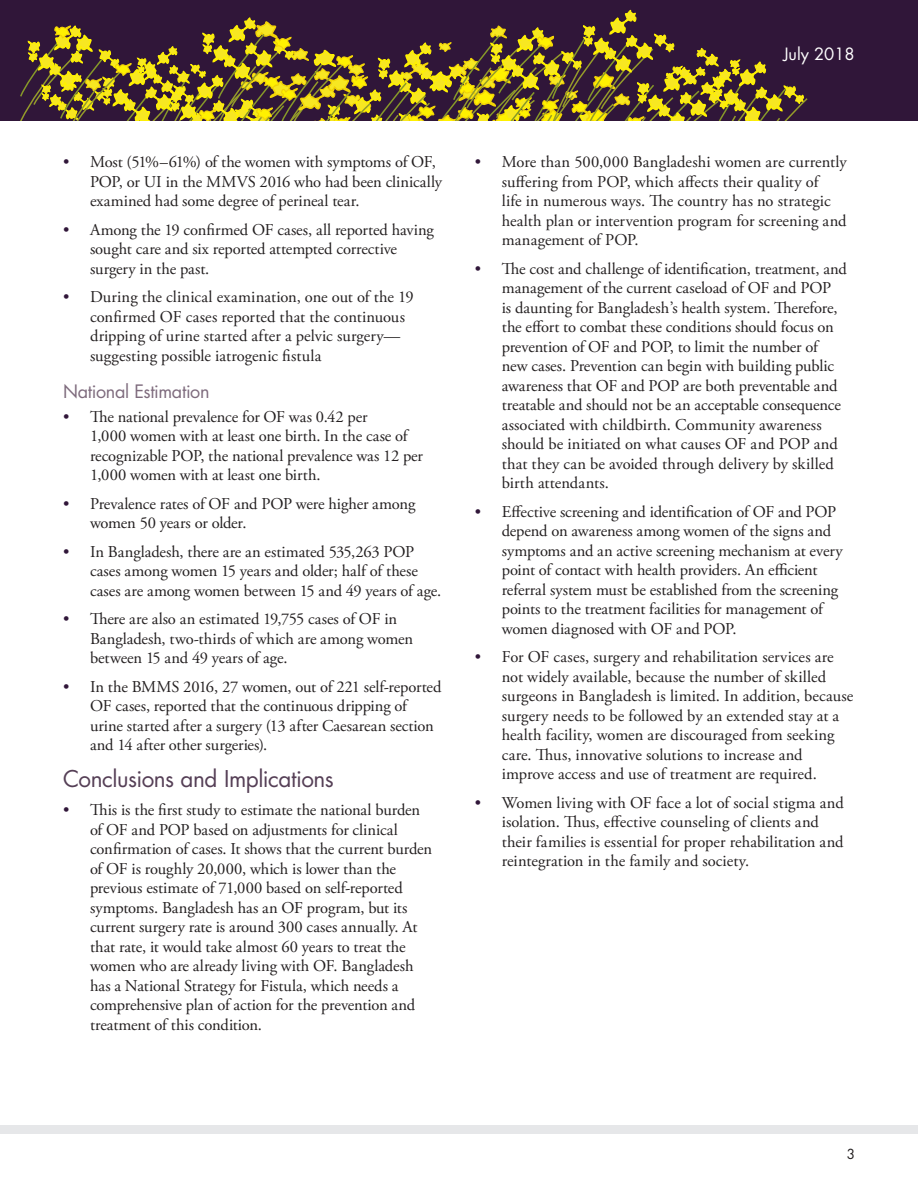
<style>
.page{position:relative;width:918px;height:1188px;background:#fff}
.page>*{position:absolute;margin:0;border:0;box-sizing:border-box;transform-origin:0 0}
.t1{font:22.5px "Futura LT Pro";letter-spacing:-.02em;color:#553f56}
.t2{font:18px "Futura LT Pro";letter-spacing:-.02em;color:#7e6b7d}
.t3{font:16.5px/19.5px "Adobe Garamond Pro";letter-spacing:-.005em;color:#231f20}
.t4{font:16.5px "Futura LT Pro";color:#fff}
.t5{font:13.5px "Futura LT Pro";color:#231f20}
.s1{color:#301639}
</style>
<div class="page">
<div style="left:0;top:0;width:918px;height:123px;background:#301639"></div>
<svg style="left:20px;top:9px;width:788px;height:112px"></svg>
<div style="left:0;top:121px;width:918px;height:113px;background:#fff"></div>
<div style="left:0;top:1125px;width:918px;height:9px;background:#e6e7e9"></div>
<p class="t4" style="left:783px;top:42px;width:73px">July 2018</p>
<p class="t3" style="left:90px;top:153px;width:354px;text-indent:-27px"><span class="s1">•</span> Most (51%–61%) of the women with symptoms of OF,<br>POP, or UI in the MMVS 2016 who had been clinically examined had some degree of perineal tear.</p>
<p class="t3" style="left:90px;top:220px;width:346px;text-indent:-27px"><span class="s1">•</span> Among the 19 confirmed OF cases, all reported having sought care and six reported attempted corrective surgery in the past.</p>
<p class="t3" style="left:90px;top:288px;width:325px;text-indent:-27px"><span class="s1">•</span> During the clinical examination, one out of the 19 confirmed OF cases reported that the continuous dripping of urine started after a pelvic surgery— suggesting possible iatrogenic fistula</p>
<p class="t2" style="left:63px;top:379px;width:148px">National Estimation</p>
<p class="t3" style="left:90px;top:407px;width:335px;text-indent:-27px"><span class="s1">•</span> The national prevalence for OF was 0.42 per<br>1,000 women with at least one birth. In the case of recognizable POP, the national prevalence was 12 per 1,000 women with at least one birth.</p>
<p class="t3" style="left:90px;top:494px;width:327px;text-indent:-27px"><span class="s1">•</span> Prevalence rates of OF and POP were higher among women 50 years or older.</p>
<p class="t3" style="left:90px;top:542px;width:353px;text-indent:-27px"><span class="s1">•</span> In Bangladesh, there are an estimated 535,263 POP cases among women 15 years and older; half of these cases are among women between 15 and 49 years of age.</p>
<p class="t3" style="left:90px;top:610px;width:325px;text-indent:-27px"><span class="s1">•</span> There are also an estimated 19,755 cases of OF in<br>Bangladesh, two-thirds of which are among women between 15 and 49 years of age.</p>
<p class="t3" style="left:90px;top:677px;width:353px;text-indent:-27px"><span class="s1">•</span> In the BMMS 2016, 27 women, out of 221 self-reported OF cases, reported that the continuous dripping of urine started after a surgery (13 after Caesarean section and 14 after other surgeries).</p>
<p class="t1" style="left:63px;top:763px;width:272px">Conclusions and Implications</p>
<p class="t3" style="left:90px;top:801px;width:344px;text-indent:-27px"><span class="s1">•</span> This is the first study to estimate the national burden of OF and POP based on adjustments for clinical confirmation of cases. It shows that the current burden of OF is roughly 20,000, which is lower than the previous estimate of 71,000 based on self-reported symptoms. Bangladesh has an OF program, but its current surgery rate is around 300 cases annually. At that rate, it would take almost 60 years to treat the women who are already living with OF. Bangladesh has a National Strategy for Fistula, which needs a comprehensive plan of action for the prevention and treatment of this condition.</p>
<p class="t3" style="left:502px;top:153px;width:346px;text-indent:-27px"><span class="s1">•</span> More than 500,000 Bangladeshi women are currently suffering from POP, which affects their quality of<br>life in numerous ways. The country has no strategic health plan or intervention program for screening and management of POP.</p>
<p class="t3" style="left:502px;top:259px;width:347px;text-indent:-27px"><span class="s1">•</span> The cost and challenge of identification, treatment, and management of the current caseload of OF and POP<br>is daunting for Bangladesh’s health system. Therefore, the effort to combat these conditions should focus on prevention of OF and POP, to limit the number of new cases. Prevention can begin with building public awareness that OF and POP are both preventable and treatable and should not be an acceptable consequence associated with childbirth. Community awareness should be initiated on what causes OF and POP and that they can be avoided through delivery by skilled birth attendants.</p>
<p class="t3" style="left:502px;top:502px;width:342px;text-indent:-27px"><span class="s1">•</span> Effective screening and identification of OF and POP depend on awareness among women of the signs and symptoms and an active screening mechanism at every point of contact with health providers. An efficient referral system must be established from the screening points to the treatment facilities for management of women diagnosed with OF and POP.</p>
<p class="t3" style="left:502px;top:648px;width:353px;text-indent:-27px"><span class="s1">•</span> For OF cases, surgery and rehabilitation services are not widely available, because the number of skilled surgeons in Bangladesh is limited. In addition, because surgery needs to be followed by an extended stay at a health facility, women are discouraged from seeking care. Thus, innovative solutions to increase and improve access and use of treatment are required.</p>
<p class="t3" style="left:502px;top:793px;width:343px;text-indent:-27px"><span class="s1">•</span> Women living with OF face a lot of social stigma and isolation. Thus, effective counseling of clients and their families is essential for proper rehabilitation and reintegration in the family and society.</p>
<p class="t5" style="left:847px;top:1145px;width:10px">3</p>
</div>
